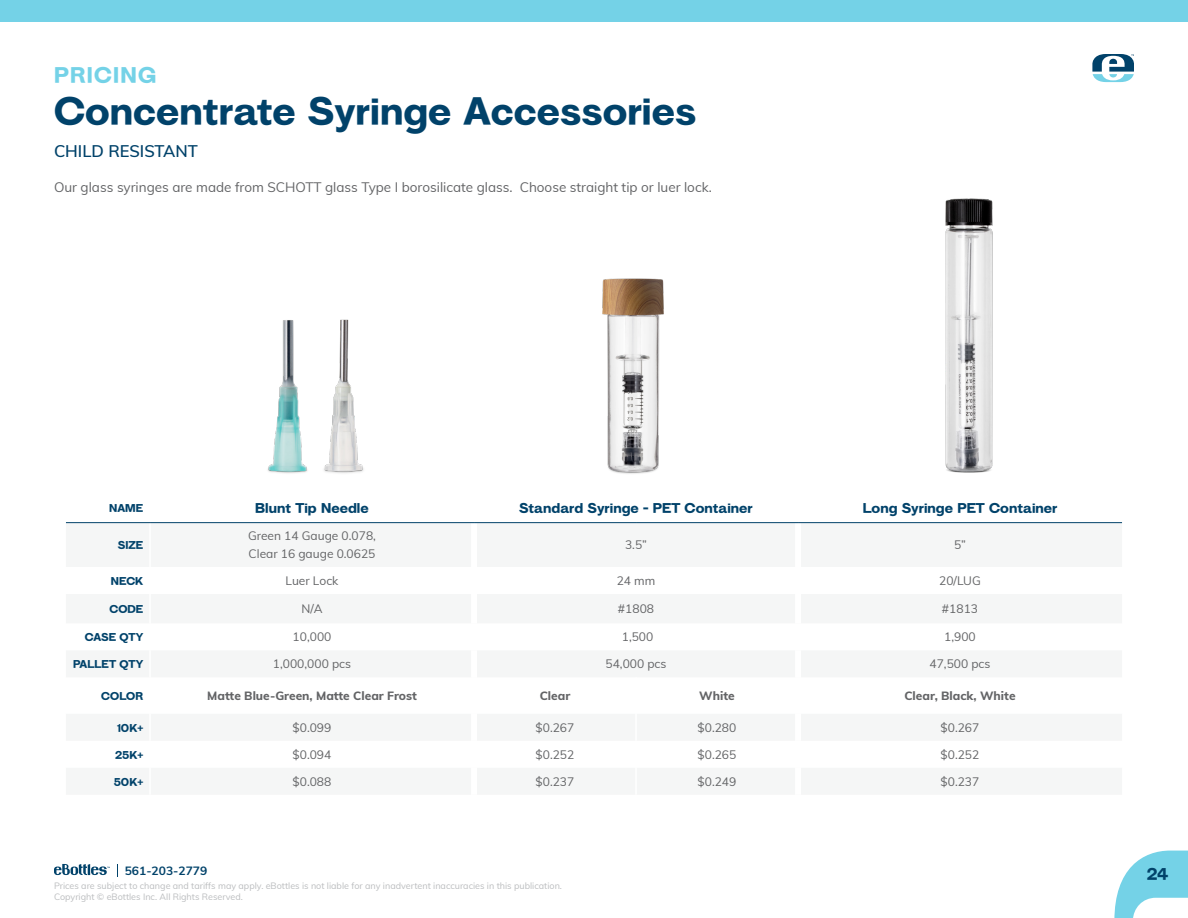
<style>
.page{position:relative;width:1188px;height:918px;background:#fff}
.page>*{position:absolute;margin:0;border:0;box-sizing:border-box;transform-origin:0 0}
.t1{font:42px "BN Times Gothic";color:#01426a}
.t2{font:24px "BN Times Gothic";letter-spacing:.05em;color:#74d2e7}
.t3{font:18px "BN Times Gothic";color:#01426a}
.t4{font:600 16.5px "Muli";color:#01426a}
.t5{font:15px "BN Times Gothic";color:#01426a}
.t6{font:13.5px "Muli";color:#636466}
.t7{font:12px/17.7px "Muli";color:#636466}
.t8{font:800 12px "Muli";color:#636466}
.t9{font:12px "BN Times Gothic";color:#01426a}
.t10{font:700 12px "Muli";color:#01426a}
.t11{font:9px/10.5px "Muli";color:#bbbdbf}
</style>
<div class="page">
<svg style="left:1114px;top:851px;width:74px;height:67px"></svg>
<svg style="left:54px;top:864px;width:56px;height:11px"></svg>
<svg style="left:1092px;top:54px;width:42px;height:28px"></svg>
<svg style="left:117px;top:864px;width:1px;height:13px"></svg>
<div style="left:0;top:0;width:1188px;height:22px;background:#74d2e7"></div>
<hr style="left:66px;top:522px;width:84px;height:1px;background:#01426a">
<hr style="left:150px;top:522px;width:324px;height:1px;background:#01426a">
<hr style="left:474px;top:522px;width:162px;height:1px;background:#01426a">
<hr style="left:636px;top:522px;width:162px;height:1px;background:#01426a">
<hr style="left:798px;top:522px;width:324px;height:1px;background:#01426a">
<img style="left:324px;top:319px;width:40px;height:154px">
<img style="left:268px;top:320px;width:40px;height:153px">
<img style="left:602px;top:278px;width:62px;height:196px">
<img style="left:945px;top:198px;width:48px;height:275px">
<h2 class="t2" style="left:54px;top:62px;width:104px">PRICING</h2>
<h1 class="t1" style="left:54px;top:89px;width:644px">Concentrate Syringe Accessories</h1>
<h3 class="t4" style="left:54px;top:139px;width:145px">CHILD RESISTANT</h3>
<p class="t6" style="left:54px;top:177px;width:659px">Our glass syringes are made from SCHOTT glass Type I borosilicate glass. Choose straight tip or luer lock.</p>
<p class="t9" style="left:109px;top:502px;width:36px">NAME</p>
<p class="t5" style="left:255px;top:500px;width:115px">Blunt Tip Needle</p>
<p class="t5" style="left:519px;top:500px;width:235px">Standard Syringe - PET Container</p>
<p class="t5" style="left:863px;top:500px;width:196px">Long Syringe PET Container</p>
<p class="t9" style="left:118px;top:539px;width:27px">SIZE</p>
<p class="t7" style="left:248px;top:527px;width:129px">Green 14 Gauge 0.078,<br>Clear 16 gauge 0.0625</p>
<p class="t7" style="left:625px;top:536px;width:23px">3.5”</p>
<p class="t7" style="left:954px;top:536px;width:13px">5”</p>
<p class="t9" style="left:111px;top:575px;width:34px">NECK</p>
<p class="t7" style="left:286px;top:571px;width:54px">Luer Lock</p>
<p class="t7" style="left:617px;top:571px;width:40px">24 mm</p>
<p class="t7" style="left:939px;top:571px;width:43px">20/LUG</p>
<p class="t9" style="left:109px;top:603px;width:35px">CODE</p>
<p class="t7" style="left:302px;top:599px;width:22px">N/A</p>
<p class="t7" style="left:618px;top:599px;width:38px">#1808</p>
<p class="t7" style="left:942px;top:599px;width:38px">#1813</p>
<p class="t9" style="left:85px;top:631px;width:60px">CASE QTY</p>
<p class="t7" style="left:293px;top:627px;width:40px">10,000</p>
<p class="t7" style="left:622px;top:627px;width:33px">1,500</p>
<p class="t7" style="left:944px;top:627px;width:33px">1,900</p>
<p class="t9" style="left:73px;top:658px;width:72px">PALLET QTY</p>
<p class="t7" style="left:273px;top:654px;width:80px">1,000,000 pcs</p>
<p class="t7" style="left:606px;top:654px;width:62px">54,000 pcs</p>
<p class="t7" style="left:930px;top:654px;width:62px">47,500 pcs</p>
<p class="t9" style="left:101px;top:690px;width:43px">COLOR</p>
<p class="t8" style="left:207px;top:687px;width:211px">Matte Blue-Green, Matte Clear Frost</p>
<p class="t8" style="left:540px;top:687px;width:32px">Clear</p>
<p class="t8" style="left:699px;top:687px;width:37px">White</p>
<p class="t8" style="left:904px;top:687px;width:113px">Clear, Black, White</p>
<p class="t9" style="left:117px;top:721px;width:28px">10K+</p>
<p class="t7" style="left:293px;top:718px;width:40px">$0.099</p>
<p class="t7" style="left:536px;top:718px;width:40px">$0.267</p>
<p class="t7" style="left:698px;top:718px;width:40px">$0.280</p>
<p class="t7" style="left:941px;top:718px;width:40px">$0.267</p>
<p class="t9" style="left:115px;top:748px;width:30px">25K+</p>
<p class="t7" style="left:293px;top:745px;width:40px">$0.094</p>
<p class="t7" style="left:536px;top:745px;width:40px">$0.252</p>
<p class="t7" style="left:698px;top:745px;width:40px">$0.265</p>
<p class="t7" style="left:941px;top:745px;width:40px">$0.252</p>
<p class="t9" style="left:114px;top:775px;width:31px">50K+</p>
<p class="t7" style="left:293px;top:772px;width:40px">$0.088</p>
<p class="t7" style="left:536px;top:772px;width:40px">$0.237</p>
<p class="t7" style="left:698px;top:772px;width:40px">$0.249</p>
<p class="t7" style="left:941px;top:772px;width:40px">$0.237</p>
<p class="t10" style="left:125px;top:862px;width:84px">561-203-2779</p>
<h3 class="t3" style="left:1147px;top:865px;width:23px">24</h3>
<p class="t11" style="left:54px;top:880px;width:510px">Prices are subject to change and tariffs may apply. eBottles is not liable for any inadvertent inaccuracies in this publication.<br>Copyright © eBottles Inc. All Rights Reserved.</p>
</div>
